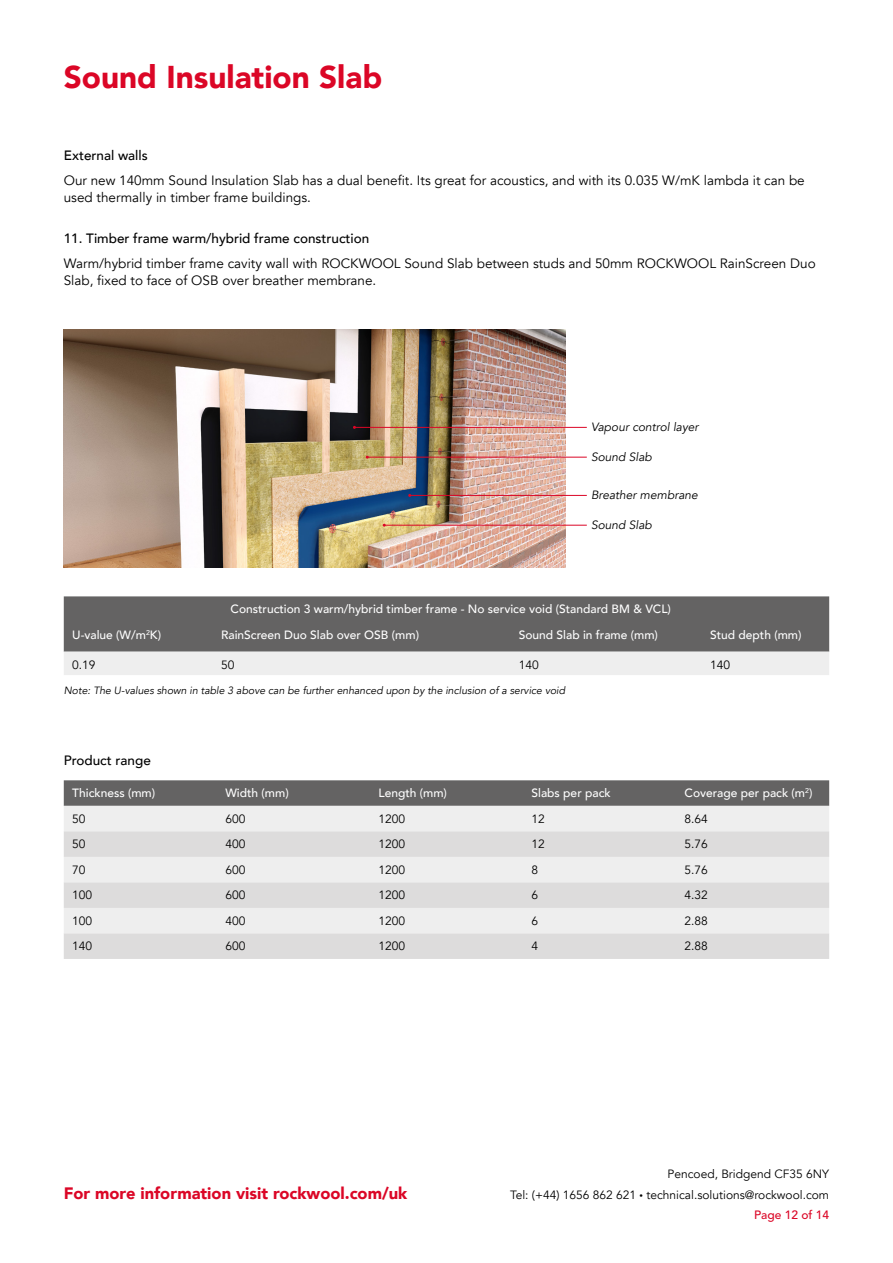
<style>
.page{position:relative;width:893px;height:1263px;background:#fff}
.page>*{position:absolute;margin:0;border:0;box-sizing:border-box;transform-origin:0 0}
.t1{font:900 31.5px "Avenir";color:#db0626}
.t2{font:900 16.5px "Avenir";color:#db0626}
.t3{font:13.5px/16.5px "Avenir";color:#000}
.t4{font:500 13.5px "Avenir";color:#000}
.t5{font:500 12px "Avenir";color:#fff}
.t6{font:12px "Avenir";color:#000}
.t7{font:italic 12px "Avenir";color:#000}
.t8{font:500 12px "Avenir LT Std";color:#db0626}
.t9{font:italic 10.5px "Avenir";color:#000}
.s1{font-size:7.05px}
</style>
<div class="page">
<svg style="left:64px;top:780px;width:765px;height:26px;background:#676666"></svg>
<div style="left:64px;top:806px;width:765px;height:25px;background:#eee"></div>
<svg style="left:64px;top:831px;width:765px;height:128px;background:#e3e3e3"></svg>
<svg style="left:64px;top:596px;width:765px;height:79px;background:#8d8d8d"></svg>
<img style="left:64px;top:330px;width:502px;height:238px">
<hr style="left:354px;top:427px;width:233px;height:1px;background:#db0626">
<hr style="left:410px;top:495px;width:177px;height:1px;background:#db0626">
<hr style="left:384px;top:525px;width:203px;height:1px;background:#db0626">
<hr style="left:367px;top:457px;width:220px;height:1px;background:#db0626">
<h1 class="t1" style="left:64px;top:50px;width:320px">Sound Insulation Slab</h1>
<p class="t4" style="left:64px;top:144px;width:85px">External walls</p>
<p class="t3" style="left:64px;top:173px;width:742px">Our new 140mm Sound Insulation Slab has a dual benefit. Its great for acoustics, and with its 0.035 W/mK lambda it can be used thermally in timber frame buildings.</p>
<p class="t4" style="left:64px;top:227px;width:307px">11. Timber frame warm/hybrid frame construction</p>
<p class="t3" style="left:64px;top:256px;width:753px">Warm/hybrid timber frame cavity wall with ROCKWOOL Sound Slab between studs and 50mm ROCKWOOL RainScreen Duo<br>Slab, fixed to face of OSB over breather membrane.</p>
<p class="t7" style="left:591px;top:420px;width:109px">Vapour control layer</p>
<p class="t7" style="left:591px;top:450px;width:62px">Sound Slab</p>
<p class="t7" style="left:591px;top:488px;width:108px">Breather membrane</p>
<p class="t7" style="left:591px;top:518px;width:62px">Sound Slab</p>
<p class="t5" style="left:231px;top:599px;width:442px">Construction 3 warm/hybrid timber frame - No service void (Standard BM &amp; VCL)</p>
<p class="t5" style="left:72px;top:624px;width:90px">U-value (W/m<sup>2</sup>K)</p>
<p class="t5" style="left:221px;top:624px;width:199px">RainScreen Duo Slab over OSB (mm)</p>
<p class="t5" style="left:519px;top:624px;width:141px">Sound Slab in frame (mm)</p>
<p class="t5" style="left:710px;top:624px;width:93px">Stud depth (mm)</p>
<p class="t6" style="left:72px;top:657px;width:25px">0.19</p>
<p class="t6" style="left:221px;top:657px;width:15px">50</p>
<p class="t6" style="left:519px;top:657px;width:22px">140</p>
<p class="t6" style="left:710px;top:657px;width:22px">140</p>
<p class="t9" style="left:64px;top:684px;width:503px">Note: The U-values shown in table 3 above can be further enhanced upon by the inclusion of a service void</p>
<p class="t4" style="left:64px;top:749px;width:89px">Product range</p>
<p class="t5" style="left:72px;top:783px;width:84px">Thickness (mm)</p>
<p class="t5" style="left:225px;top:783px;width:65px">Width (mm)</p>
<p class="t5" style="left:378px;top:783px;width:70px">Length (mm)</p>
<p class="t5" style="left:531px;top:783px;width:81px">Slabs per pack</p>
<p class="t5" style="left:685px;top:783px;width:129px">Coverage per pack (m<sup>2</sup>)</p>
<p class="t6" style="left:72px;top:811px;width:15px">50</p>
<p class="t6" style="left:225px;top:811px;width:22px">600</p>
<p class="t6" style="left:378px;top:811px;width:28px">1200</p>
<p class="t6" style="left:531px;top:811px;width:15px">12</p>
<p class="t6" style="left:685px;top:811px;width:25px">8.64</p>
<p class="t6" style="left:72px;top:837px;width:15px">50</p>
<p class="t6" style="left:225px;top:837px;width:22px">400</p>
<p class="t6" style="left:378px;top:837px;width:28px">1200</p>
<p class="t6" style="left:531px;top:837px;width:15px">12</p>
<p class="t6" style="left:685px;top:837px;width:25px">5.76</p>
<p class="t6" style="left:72px;top:862px;width:15px">70</p>
<p class="t6" style="left:225px;top:862px;width:22px">600</p>
<p class="t6" style="left:378px;top:862px;width:28px">1200</p>
<p class="t6" style="left:531px;top:862px;width:8px">8</p>
<p class="t6" style="left:685px;top:862px;width:25px">5.76</p>
<p class="t6" style="left:72px;top:888px;width:22px">100</p>
<p class="t6" style="left:225px;top:888px;width:22px">600</p>
<p class="t6" style="left:378px;top:888px;width:28px">1200</p>
<p class="t6" style="left:531px;top:888px;width:8px">6</p>
<p class="t6" style="left:685px;top:888px;width:25px">4.32</p>
<p class="t6" style="left:72px;top:914px;width:22px">100</p>
<p class="t6" style="left:225px;top:914px;width:22px">400</p>
<p class="t6" style="left:378px;top:914px;width:28px">1200</p>
<p class="t6" style="left:531px;top:914px;width:8px">6</p>
<p class="t6" style="left:685px;top:914px;width:25px">2.88</p>
<p class="t6" style="left:72px;top:939px;width:22px">140</p>
<p class="t6" style="left:225px;top:939px;width:22px">600</p>
<p class="t6" style="left:378px;top:939px;width:28px">1200</p>
<p class="t6" style="left:531px;top:939px;width:8px">4</p>
<p class="t6" style="left:685px;top:939px;width:25px">2.88</p>
<p class="t6" style="left:668px;top:1167px;width:163px">Pencoed, Bridgend CF35 6NY</p>
<p class="t2" style="left:64px;top:1179px;width:345px">For more information visit rockwool.com/uk</p>
<p class="t6" style="left:510px;top:1188px;width:320px">Tel: (+44) 1656 862 621 <span class="s1">•</span> technical.solutions@rockwool.com</p>
<p class="t8" style="left:754px;top:1207px;width:77px">Page 12 of 14</p>
</div>
